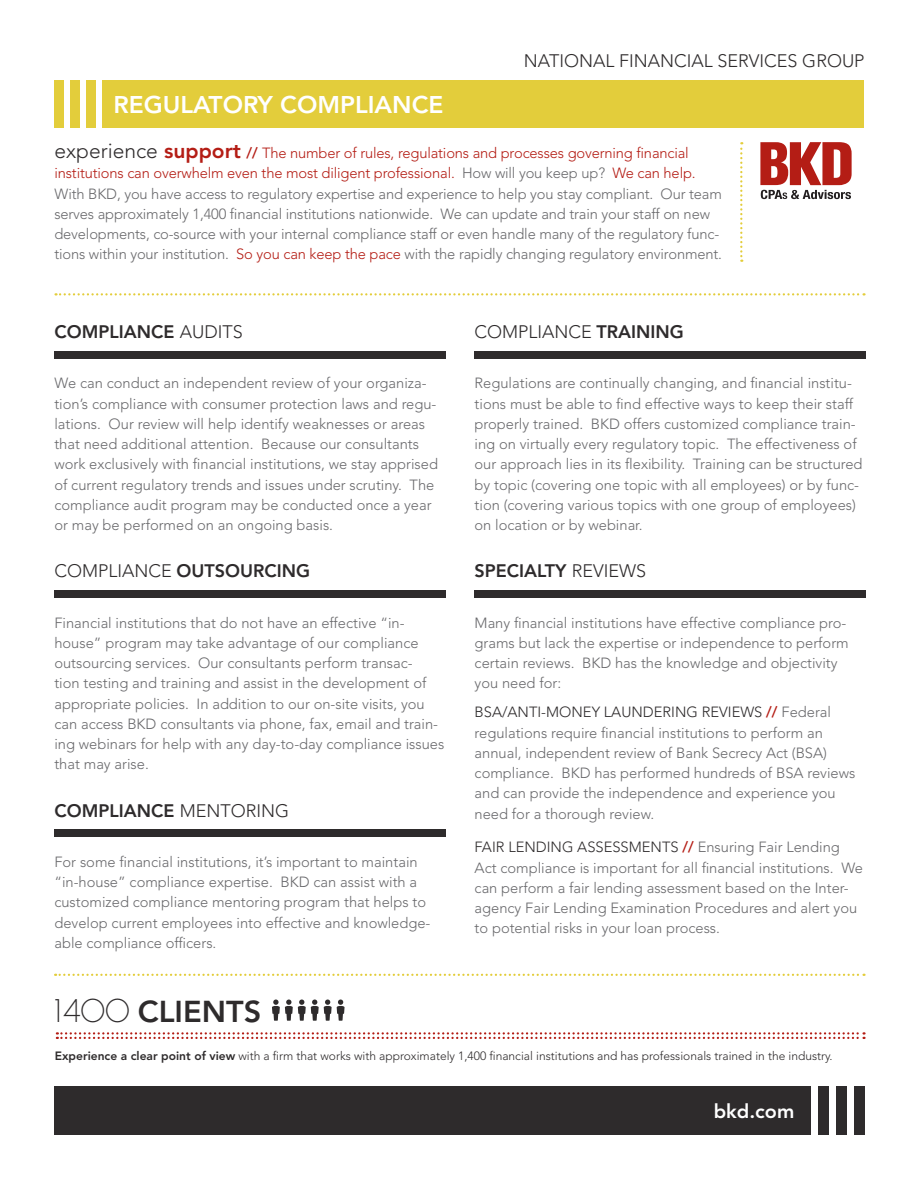
<style>
.page{position:relative;width:918px;height:1188px;background:#fff}
.page>*{position:absolute;margin:0;border:0;box-sizing:border-box;transform-origin:0 0}
.t1{font:800 30px "Avenir LT Std";color:#2e2b2c}
.t2{font:800 24px "Avenir LT Std";color:#fff}
.t3{font:800 19.5px "Avenir LT Std";color:#fff}
.t4{font:800 18px "Avenir LT Std";color:#2e2b2c}
.t5{font:300 18px "Avenir LT Std";color:#2e2b2c}
.t6{font:300 14.7px/20.2px "Avenir LT Std";color:#69696c}
.t7{font:300 12px "Avenir LT Std";color:#2e2b2c}
.s1{font-size:21px;color:#2e2b2c}
.s2{font-weight:800;font-size:21px;color:#b41d15}
.s3{font-weight:800;color:#b41d15}
.s4{color:#b41d15}
.s5{font-weight:300}
.s6{font-weight:800}
.s7{color:#2e2b2c}
.s8{font-family:"Chalet Paris Nineteen Seventy";font-weight:400;font-size:33px}
</style>
<div class="page">
<div style="left:54px;top:351px;width:392px;height:7px;background:#2e2b2c"></div>
<div style="left:54px;top:590px;width:392px;height:8px;background:#2e2b2c"></div>
<div style="left:54px;top:829px;width:392px;height:8px;background:#2e2b2c"></div>
<div style="left:475px;top:351px;width:391px;height:7px;background:#2e2b2c"></div>
<div style="left:475px;top:590px;width:391px;height:8px;background:#2e2b2c"></div>
<div style="left:86px;top:80px;width:9px;height:47px;background:#e3cd3b"></div>
<div style="left:70px;top:80px;width:10px;height:47px;background:#e3cd3b"></div>
<div style="left:54px;top:80px;width:10px;height:47px;background:#e3cd3b"></div>
<div style="left:102px;top:80px;width:762px;height:47px;background:#e3cd3b"></div>
<svg style="left:56px;top:293px;width:809px;height:2px"></svg>
<svg style="left:55px;top:974px;width:810px;height:2px"></svg>
<div style="left:54px;top:1086px;width:757px;height:48px;background:#2e2b2c"></div>
<div style="left:854px;top:1086px;width:11px;height:48px;background:#2e2b2c"></div>
<div style="left:836px;top:1086px;width:11px;height:48px;background:#2e2b2c"></div>
<div style="left:818px;top:1086px;width:10px;height:48px;background:#2e2b2c"></div>
<svg style="left:740px;top:142px;width:2px;height:120px"></svg>
<svg style="left:760px;top:142px;width:92px;height:57px"></svg>
<svg style="left:57px;top:1032px;width:808px;height:7px"></svg>
<svg style="left:272px;top:1000px;width:73px;height:21px"></svg>
<h2 class="t2" style="left:113px;top:90px;width:332px">REGULATORY COMPLIANCE</h2>
<p class="t5" style="left:524px;top:50px;width:342px">NATIONAL FINANCIAL SERVICES GROUP</p>
<p class="t6" style="left:54px;top:143px;width:669px"><span class="s1">experience</span> <span class="s2">support</span> <span class="s3">//</span> <span class="s4">The number of rules, regulations and processes governing financial institutions can overwhelm even the most diligent professional.</span> How will you keep up? <span class="s4">We can help.<br></span>With BKD, you have access to regulatory expertise and experience to help you stay compliant. Our team serves approximately 1,400 financial institutions nationwide. We can update and train your staff on new developments, co-source with your internal compliance staff or even handle many of the regulatory func&shy;tions within your institution. <span class="s4">So you can keep the pace</span> with the rapidly changing regulatory environment.</p>
<p class="t4" style="left:54px;top:321px;width:190px">COMPLIANCE <span class="s5">AUDITS</span></p>
<p class="t6" style="left:54px;top:373px;width:385px">We can conduct an independent review of your organiza&shy;tion’s compliance with consumer protection laws and regu&shy;lations. Our review will help identify weaknesses or areas that need additional attention. Because our consultants work exclusively with financial institutions, we stay apprised of current regulatory trends and issues under scrutiny. The compliance audit program may be conducted once a year or may be performed on an ongoing basis.</p>
<p class="t4" style="left:54px;top:561px;width:257px"><span class="s5">COMPLIANCE</span> OUTSOURCING</p>
<p class="t6" style="left:54px;top:612px;width:391px">Financial institutions that do not have an effective “in&shy;house” program may take advantage of our compliance outsourcing services. Our consultants perform transac-<br>tion testing and training and assist in the development of appropriate policies. In addition to our on-site visits, you can access BKD consultants via phone, fax, email and train&shy;ing webinars for help with any day-to-day compliance issues that may arise.</p>
<p class="t4" style="left:54px;top:800px;width:236px">COMPLIANCE <span class="s5">MENTORING</span></p>
<p class="t6" style="left:54px;top:852px;width:378px">For some financial institutions, it’s important to maintain “in-house” compliance expertise. BKD can assist with a customized compliance mentoring program that helps to develop current employees into effective and knowledge&shy;able compliance officers.</p>
<p class="t5" style="left:475px;top:321px;width:211px">COMPLIANCE <span class="s6">TRAINING</span></p>
<p class="t6" style="left:475px;top:373px;width:390px">Regulations are continually changing, and financial institu&shy;tions must be able to find effective ways to keep their staff properly trained. BKD offers customized compliance train&shy;ing on virtually every regulatory topic. The effectiveness of our approach lies in its flexibility. Training can be structured by topic (covering one topic with all employees) or by func&shy;tion (covering various topics with one group of employees) on location or by webinar.</p>
<p class="t4" style="left:475px;top:561px;width:173px">SPECIALTY <span class="s5">REVIEWS</span></p>
<p class="t6" style="left:475px;top:612px;width:376px">Many financial institutions have effective compliance pro&shy;grams but lack the expertise or independence to perform certain reviews. BKD has the knowledge and objectivity you need for:</p>
<p class="t6" style="left:475px;top:702px;width:382px"><span class="s7">BSA/ANTI-MONEY LAUNDERING REVIEWS</span> <span class="s3">//</span> Federal regulations require financial institutions to perform an annual, independent review of Bank Secrecy Act (BSA) compliance. BKD has performed hundreds of BSA reviews and can provide the independence and experience you need for a thorough review.</p>
<p class="t6" style="left:475px;top:837px;width:390px"><span class="s7">FAIR LENDING ASSESSMENTS</span> <span class="s3">//</span> Ensuring Fair Lending Act compliance is important for all financial institutions. We can perform a fair lending assessment based on the Inter&shy;agency Fair Lending Examination Procedures and alert you to potential risks in your loan process.</p>
<h1 class="t1" style="left:54px;top:994px;width:209px"><span class="s8">1400</span> CLIENTS</h1>
<p class="t7" style="left:55px;top:1048px;width:779px"><span class="s6">Experience a clear point of view</span> with a firm that works with approximately 1,400 financial institutions and has professionals trained in the industry.</p>
<h3 class="t3" style="left:714px;top:1100px;width:82px">bkd.com</h3>
</div>
